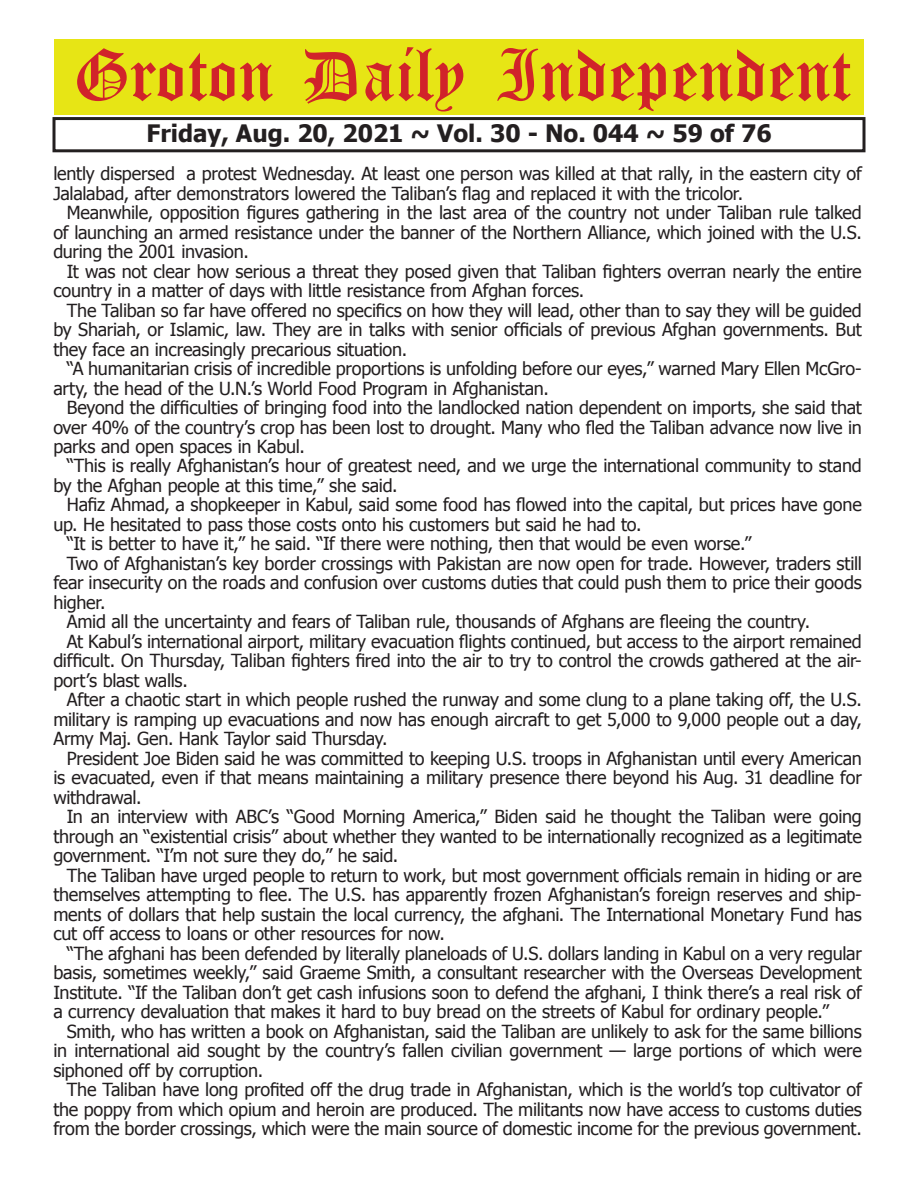
<style>
.page{position:relative;width:918px;height:1188px;background:#fff}
.page>*{position:absolute;margin:0;border:0;box-sizing:border-box;transform-origin:0 0}
.t1{font:54px "Old English Five";color:#d1232a}
.t2{font:700 24px "Tahoma";color:#231f20}
.t3{font:18px/19.5px "Tahoma";letter-spacing:-.01em;color:#231f20}
</style>
<div class="page">
<div style="left:52px;top:117px;width:814px;height:35px;border:3px solid #231f20"></div>
<div style="left:54px;top:40px;width:810px;height:75px;background:#e7e515"></div>
<h1 class="t1" style="left:73px;top:50px;width:779px">Groton Daily Independent</h1>
<h2 class="t2" style="left:146px;top:116px;width:627px">Friday, Aug. 20, 2021 ~ Vol. 30 - No. 044 ~ 59 of 76</h2>
<p class="t3" style="left:53px;top:163px;width:810px">lently dispersed a protest Wednesday. At least one person was killed at that rally, in the eastern city of<br>Jalalabad, after demonstrators lowered the Taliban’s flag and replaced it with the tricolor.</p>
<p class="t3" style="left:53px;top:202px;width:810px;text-align:justify;text-indent:14px">Meanwhile, opposition figures gathering in the last area of the country not under Taliban rule talked of launching an armed resistance under the banner of the Northern Alliance, which joined with the U.S. during the 2001 invasion.</p>
<p class="t3" style="left:53px;top:260px;width:810px;text-indent:14px">It was not clear how serious a threat they posed given that Taliban fighters overran nearly the entire country in a matter of days with little resistance from Afghan forces.</p>
<p class="t3" style="left:53px;top:299px;width:810px;text-align:justify;text-indent:14px">The Taliban so far have offered no specifics on how they will lead, other than to say they will be guided by Shariah, or Islamic, law. They are in talks with senior officials of previous Afghan governments. But they face an increasingly precarious situation.</p>
<p class="t3" style="left:53px;top:358px;width:810px;text-indent:14px">“A humanitarian crisis of incredible proportions is unfolding before our eyes,” warned Mary Ellen McGro&shy;arty, the head of the U.N.’s World Food Program in Afghanistan.</p>
<p class="t3" style="left:53px;top:397px;width:810px;text-align:justify;text-indent:14px">Beyond the difficulties of bringing food into the landlocked nation dependent on imports, she said that over 40% of the country’s crop has been lost to drought. Many who fled the Taliban advance now live in parks and open spaces in Kabul.</p>
<p class="t3" style="left:53px;top:455px;width:810px;text-indent:14px">“This is really Afghanistan’s hour of greatest need, and we urge the international community to stand by the Afghan people at this time,” she said.</p>
<p class="t3" style="left:67px;top:494px;width:796px">Hafiz Ahmad, a shopkeeper in Kabul, said some food has flowed into the capital, but prices have gone</p>
<p class="t3" style="left:53px;top:514px;width:590px">up. He hesitated to pass those costs onto his customers but said he had to.</p>
<p class="t3" style="left:67px;top:533px;width:686px">“It is better to have it,” he said. “If there were nothing, then that would be even worse.”</p>
<p class="t3" style="left:67px;top:553px;width:797px">Two of Afghanistan’s key border crossings with Pakistan are now open for trade. However, traders still</p>
<p class="t3" style="left:53px;top:572px;width:810px">fear insecurity on the roads and confusion over customs duties that could push them to price their goods</p>
<p class="t3" style="left:53px;top:592px;width:54px">higher.</p>
<p class="t3" style="left:67px;top:611px;width:745px">Amid all the uncertainty and fears of Taliban rule, thousands of Afghans are fleeing the country.</p>
<p class="t3" style="left:67px;top:631px;width:797px">At Kabul’s international airport, military evacuation flights continued, but access to the airport remained</p>
<p class="t3" style="left:53px;top:650px;width:810px">difficult. On Thursday, Taliban fighters fired into the air to try to control the crowds gathered at the air-</p>
<p class="t3" style="left:53px;top:670px;width:136px">port’s blast walls.</p>
<p class="t3" style="left:67px;top:689px;width:796px">After a chaotic start in which people rushed the runway and some clung to a plane taking off, the U.S.</p>
<p class="t3" style="left:53px;top:709px;width:810px">military is ramping up evacuations and now has enough aircraft to get 5,000 to 9,000 people out a day,</p>
<p class="t3" style="left:53px;top:728px;width:336px">Army Maj. Gen. Hank Taylor said Thursday.</p>
<p class="t3" style="left:67px;top:748px;width:797px">President Joe Biden said he was committed to keeping U.S. troops in Afghanistan until every American</p>
<p class="t3" style="left:53px;top:767px;width:810px">is evacuated, even if that means maintaining a military presence there beyond his Aug. 31 deadline for</p>
<p class="t3" style="left:53px;top:787px;width:90px">withdrawal.</p>
<p class="t3" style="left:67px;top:806px;width:797px">In an interview with ABC’s “Good Morning America,” Biden said he thought the Taliban were going</p>
<p class="t3" style="left:53px;top:826px;width:810px">through an “existential crisis” about whether they wanted to be internationally recognized as a legitimate</p>
<p class="t3" style="left:53px;top:845px;width:346px">government. “I’m not sure they do,” he said.</p>
<p class="t3" style="left:67px;top:865px;width:797px">The Taliban have urged people to return to work, but most government officials remain in hiding or are</p>
<p class="t3" style="left:53px;top:884px;width:810px">themselves attempting to flee. The U.S. has apparently frozen Afghanistan’s foreign reserves and ship-</p>
<p class="t3" style="left:53px;top:904px;width:810px">ments of dollars that help sustain the local currency, the afghani. The International Monetary Fund has</p>
<p class="t3" style="left:53px;top:923px;width:393px">cut off access to loans or other resources for now.</p>
<p class="t3" style="left:67px;top:943px;width:797px">“The afghani has been defended by literally planeloads of U.S. dollars landing in Kabul on a very regular</p>
<p class="t3" style="left:53px;top:962px;width:810px">basis, sometimes weekly,” said Graeme Smith, a consultant researcher with the Overseas Development</p>
<p class="t3" style="left:53px;top:982px;width:810px">Institute. “If the Taliban don’t get cash infusions soon to defend the afghani, I think there’s a real risk of</p>
<p class="t3" style="left:53px;top:1001px;width:777px">a currency devaluation that makes it hard to buy bread on the streets of Kabul for ordinary people.”</p>
<p class="t3" style="left:67px;top:1021px;width:796px">Smith, who has written a book on Afghanistan, said the Taliban are unlikely to ask for the same billions</p>
<p class="t3" style="left:53px;top:1040px;width:810px">in international aid sought by the country’s fallen civilian government — large portions of which were</p>
<p class="t3" style="left:53px;top:1060px;width:211px">siphoned off by corruption.</p>
<p class="t3" style="left:67px;top:1079px;width:796px">The Taliban have long profited off the drug trade in Afghanistan, which is the world’s top cultivator of</p>
<p class="t3" style="left:53px;top:1099px;width:810px">the poppy from which opium and heroin are produced. The militants now have access to customs duties</p>
<p class="t3" style="left:53px;top:1118px;width:810px">from the border crossings, which were the main source of domestic income for the previous government.</p>
</div>
